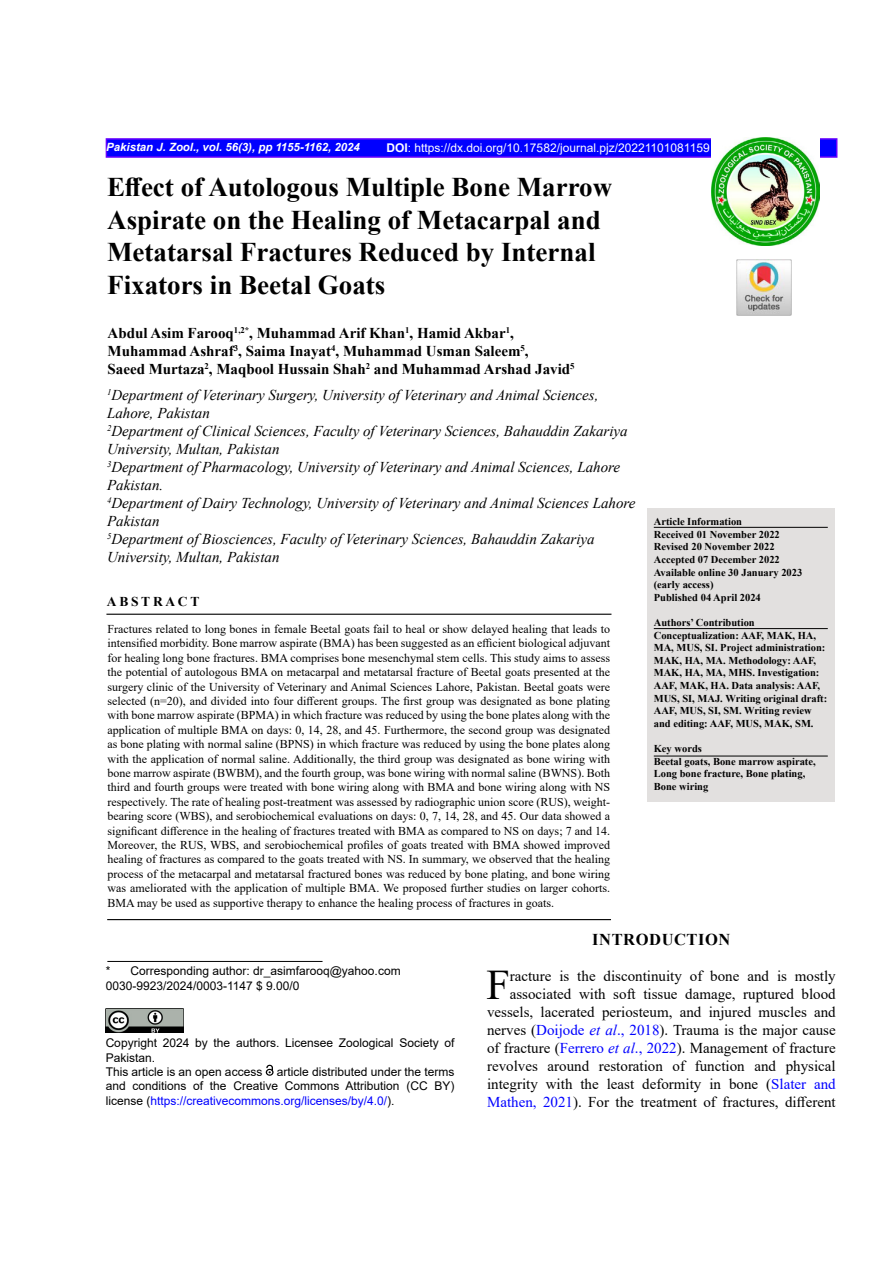
<style>
.page{position:relative;width:893px;height:1263px;background:#fff}
.page>*{position:absolute;margin:0;border:0;box-sizing:border-box;transform-origin:0 0}
.t1{font:42.15px "Times New Roman";color:#000}
.t2{font:700 27px/32.4px "Times New Roman";color:#000}
.t3{font:700 16.5px "Times New Roman";letter-spacing:.035em;color:#000}
.t4{font:italic 15px/18px "Times New Roman";color:#000}
.t5{font:15px/18px "Times New Roman";color:#000;text-align:right}
.t6{font:700 15px/18px "Times New Roman";color:#000}
.t7{font:700 13.5px "Times New Roman";letter-spacing:.2em;color:#000}
.t8{font:12px/14.4px "Times New Roman";color:#000;text-align:justify}
.t9{font:12px/14.4px "Arial";color:#000}
.t10{font:12px "Arial";color:#fff}
.t11{font:italic 700 11.4px "Arial";color:#fff}
.t12{font:700 10.5px/12.6px "Times New Roman";color:#000}
.s1{font-weight:700}
.s2{color:#00f}
.s3{font-style:italic;color:#00f}
</style>
<div class="page">
<div style="left:106px;top:138px;width:731px;height:20px;background:#00f;border:2px solid #60f"></div>
<img style="left:711px;top:138px;width:108px;height:108px">
<div style="left:647px;top:508px;width:187px;height:293px;background:#e2e0df"></div>
<hr style="left:654px;top:628px;width:174px;height:1px;background:#000">
<hr style="left:106px;top:614px;width:505px;height:1px;background:#000">
<hr style="left:107px;top:919px;width:504px;height:1px;background:#000">
<hr style="left:654px;top:527px;width:174px;height:1px;background:#000">
<img style="left:106px;top:1008px;width:77px;height:25px">
<svg style="left:266px;top:1065px;width:8px;height:11px"></svg>
<hr style="left:107px;top:961px;width:216px;height:1px;background:#000">
<hr style="left:654px;top:756px;width:174px;height:1px;background:#000">
<img style="left:737px;top:260px;width:55px;height:55px">
<p class="t11" style="left:106px;top:139px;width:255px">Pakistan J. Zool., vol. 56(3), pp 1155-1162, 2024</p>
<p class="t10" style="left:387px;top:139px;width:325px"><span class="s1">DOI</span>: https://dx.doi.org/10.17582/journal.pjz/20221101081159</p>
<h2 class="t2" style="left:107px;top:170px;width:507px">Effect of Autologous Multiple Bone Marrow Aspirate on the Healing of Metacarpal and Metatarsal Fractures Reduced by Internal Fixators in Beetal Goats</h2>
<p class="t6" style="left:108px;top:324px;width:468px">Abdul Asim Farooq<sup>1,2*</sup>, Muhammad Arif Khan<sup>1</sup>, Hamid Akbar<sup>1</sup>,<br>Muhammad Ashraf<sup>3</sup>, Saima Inayat<sup>4</sup>, Muhammad Usman Saleem<sup>5</sup>,<br>Saeed Murtaza<sup>2</sup>, Maqbool Hussain Shah<sup>2</sup> and Muhammad Arshad Javid<sup>5</sup></p>
<p class="t4" style="left:107px;top:386px;width:530px"><sup>1</sup>Department of Veterinary Surgery, University of Veterinary and Animal Sciences, Lahore, Pakistan<br><sup>2</sup>Department of Clinical Sciences, Faculty of Veterinary Sciences, Bahauddin Zakariya University, Multan, Pakistan<br><sup>3</sup>Department of Pharmacology, University of Veterinary and Animal Sciences, Lahore Pakistan.<br><sup>4</sup>Department of Dairy Technology, University of Veterinary and Animal Sciences Lahore Pakistan<br><sup>5</sup>Department of Biosciences, Faculty of Veterinary Sciences, Bahauddin Zakariya University, Multan, Pakistan</p>
<p class="t7" style="left:107px;top:591px;width:94px">ABSTRACT</p>
<p class="t8" style="left:108px;top:621px;width:504px">Fractures related to long bones in female Beetal goats fail to heal or show delayed healing that leads to intensified morbidity. Bone marrow aspirate (BMA) has been suggested as an efficient biological adjuvant for healing long bone fractures. BMA comprises bone mesenchymal stem cells. This study aims to assess the potential of autologous BMA on metacarpal and metatarsal fracture of Beetal goats presented at the surgery clinic of the University of Veterinary and Animal Sciences Lahore, Pakistan. Beetal goats were selected (n=20), and divided into four different groups. The first group was designated as bone plating with bone marrow aspirate (BPMA) in which fracture was reduced by using the bone plates along with the application of multiple BMA on days: 0, 14, 28, and 45. Furthermore, the second group was designated as bone plating with normal saline (BPNS) in which fracture was reduced by using the bone plates along with the application of normal saline. Additionally, the third group was designated as bone wiring with bone marrow aspirate (BWBM), and the fourth group, was bone wiring with normal saline (BWNS). Both third and fourth groups were treated with bone wiring along with BMA and bone wiring along with NS respectively. The rate of healing post-treatment was assessed by radiographic union score (RUS), weight&shy;bearing score (WBS), and serobiochemical evaluations on days: 0, 7, 14, 28, and 45. Our data showed a significant difference in the healing of fractures treated with BMA as compared to NS on days; 7 and 14.<br>Moreover, the RUS, WBS, and serobiochemical profiles of goats treated with BMA showed improved healing of fractures as compared to the goats treated with NS. In summary, we observed that the healing process of the metacarpal and metatarsal fractured bones was reduced by bone plating, and bone wiring was ameliorated with the application of multiple BMA. We proposed further studies on larger cohorts.<br>BMA may be used as supportive therapy to enhance the healing process of fractures in goats.</p>
<p class="t12" style="left:654px;top:515px;width:150px">Article Information<br>Received 01 November 2022<br>Revised 20 November 2022<br>Accepted 07 December 2022<br>Available online 30 January 2023 (early access)<br>Published 04 April 2024</p>
<p class="t12" style="left:654px;top:616px;width:175px">Authors’ Contribution<br>Conceptualization: AAF, MAK, HA,<br>MA, MUS, SI. Project administration:<br>MAK, HA, MA. Methodology: AAF,<br>MAK, HA, MA, MHS. Investigation:<br>AAF, MAK, HA. Data analysis: AAF,<br>MUS, SI, MAJ. Writing original draft:<br>AAF, MUS, SI, SM. Writing review and editing: AAF, MUS, MAK, SM.</p>
<p class="t12" style="left:654px;top:742px;width:163px">Key words<br>Beetal goats, Bone marrow aspirate,<br>Long bone fracture, Bone plating,<br>Bone wiring</p>
<p class="t9" style="left:106px;top:964px;width:296px">* Corresponding author: dr_asimfarooq@yahoo.com<br>0030-9923/2024/0003-1147 $ 9.00/0</p>
<p class="t9" style="left:106px;top:1036px;width:350px">Copyright 2024 by the authors. Licensee Zoological Society of Pakistan.<br>This article is an open access article distributed under the terms and conditions of the Creative Commons Attribution (CC BY) license (<span class="s2">https://creativecommons.org/licenses/by/4.0/</span>).</p>
<h3 class="t3" style="left:592px;top:928px;width:140px">INTRODUCTION</h3>
<p class="t5" style="left:487px;top:967px;width:350px">racture is the discontinuity of bone and is mostly associated with soft tissue damage, ruptured blood vessels, lacerated periosteum, and injured muscles and nerves (<span class="s2">Doijode</span> <span class="s3">et al</span><span class="s2">., 2018</span>). Trauma is the major cause of fracture (<span class="s2">Ferrero</span> <span class="s3">et al</span><span class="s2">., 2022</span>). Management of fracture revolves around restoration of function and physical integrity with the least deformity in bone (<span class="s2">Slater and Mathen, 2021</span>). For the treatment of fractures, different</p>
<h1 class="t1" style="left:486px;top:955px;width:25px">F</h1>
</div>
